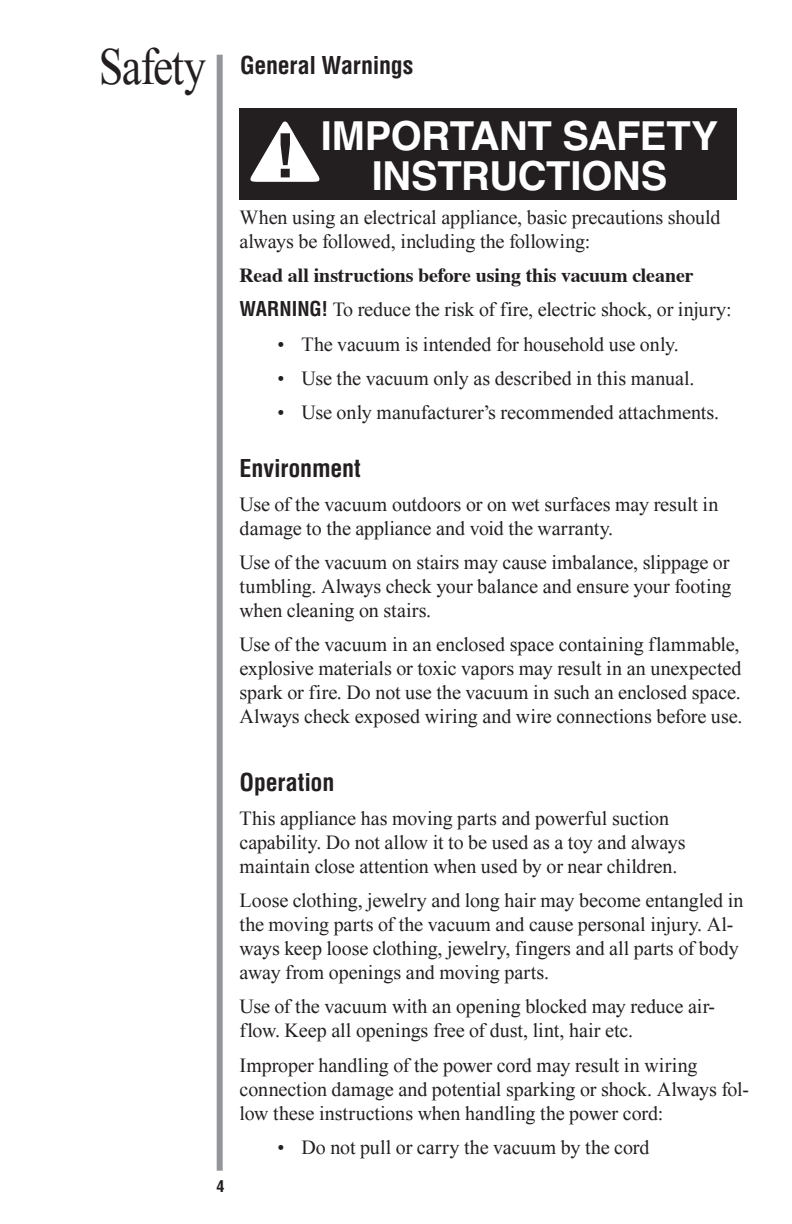
<style>
.page{position:relative;width:792px;height:1224px;background:#fff}
.page>*{position:absolute;margin:0;border:0;box-sizing:border-box;transform-origin:0 0}
.t1{font:700 61.6px "Helvetica";color:#231f20}
.t2{font:52px "Times";letter-spacing:-.025em;color:#231f20;scale:.85 1}
.t3{font:700 40px "Helvetica";letter-spacing:-.01em;color:#fff}
.t4{font:700 condensed 24px "Helvetica";letter-spacing:-.01em;color:#231f20}
.t5{font:20px/24px "Times";letter-spacing:-.005em;color:#231f20}
.t6{font:700 20px/34px "Times";letter-spacing:-.005em;color:#231f20}
.s1{font-family:"Helvetica";font-stretch:condensed}
.s2{font-weight:400}
</style>
<div class="page">
<div style="left:217px;top:55px;width:6px;height:1116px;background:#939598"></div>
<div style="left:240px;top:108px;width:497px;height:92px;background:#231f20"></div>
<svg style="left:250px;top:122px;width:69px;height:60px"></svg>
<h2 class="t2" style="left:99px;top:37px;width:128px">Safety</h2>
<p class="t4" style="left:240px;top:51px;width:175px">General Warnings</p>
<h1 class="t1" style="left:274px;top:114px;width:22px">!</h1>
<h3 class="t3" style="left:321px;top:112px;width:399px">IMPORTANT SAFETY</h3>
<h3 class="t3" style="left:372px;top:152px;width:297px">INSTRUCTIONS</h3>
<p class="t5" style="left:240px;top:205px;width:483px">When using an electrical appliance, basic precautions should always be followed, including the following:</p>
<p class="t6" style="left:240px;top:257px;width:494px">Read all instructions before using this vacuum cleaner<br><span class="s1">WARNING!</span> <span class="s2">To reduce the risk of fire, electric shock, or injury:</span></p>
<p class="t5" style="left:278px;top:332px;width:403px">• The vacuum is intended for household use only.</p>
<p class="t5" style="left:278px;top:366px;width:418px">• Use the vacuum only as described in this manual.</p>
<p class="t5" style="left:278px;top:400px;width:443px">• Use only manufacturer’s recommended attachments.</p>
<p class="t4" style="left:240px;top:453px;width:123px">Environment</p>
<p class="t5" style="left:240px;top:492px;width:480px">Use of the vacuum outdoors or on wet surfaces may result in damage to the appliance and void the warranty.</p>
<p class="t5" style="left:240px;top:550px;width:494px;text-align:justify">Use of the vacuum on stairs may cause imbalance, slippage or tumbling. Always check your balance and ensure your footing when cleaning on stairs.</p>
<p class="t5" style="left:240px;top:632px;width:504px">Use of the vacuum in an enclosed space containing flammable, explosive materials or toxic vapors may result in an unexpected spark or fire. Do not use the vacuum in such an enclosed space.<br>Always check exposed wiring and wire connections before use.</p>
<p class="t4" style="left:240px;top:768px;width:96px">Operation</p>
<p class="t5" style="left:240px;top:806px;width:448px">This appliance has moving parts and powerful suction capability. Do not allow it to be used as a toy and always maintain close attention when used by or near children.</p>
<p class="t5" style="left:240px;top:888px;width:505px">Loose clothing, jewelry and long hair may become entangled in the moving parts of the vacuum and cause personal injury. Al&shy;ways keep loose clothing, jewelry, fingers and all parts of body away from openings and moving parts.</p>
<p class="t5" style="left:240px;top:994px;width:477px">Use of the vacuum with an opening blocked may reduce air&shy;flow. Keep all openings free of dust, lint, hair etc.</p>
<p class="t5" style="left:240px;top:1053px;width:511px">Improper handling of the power cord may result in wiring connection damage and potential sparking or shock. Always fol&shy;low these instructions when handling the power cord:</p>
<p class="t5" style="left:278px;top:1135px;width:373px">• Do not pull or carry the vacuum by the cord</p>
</div>
